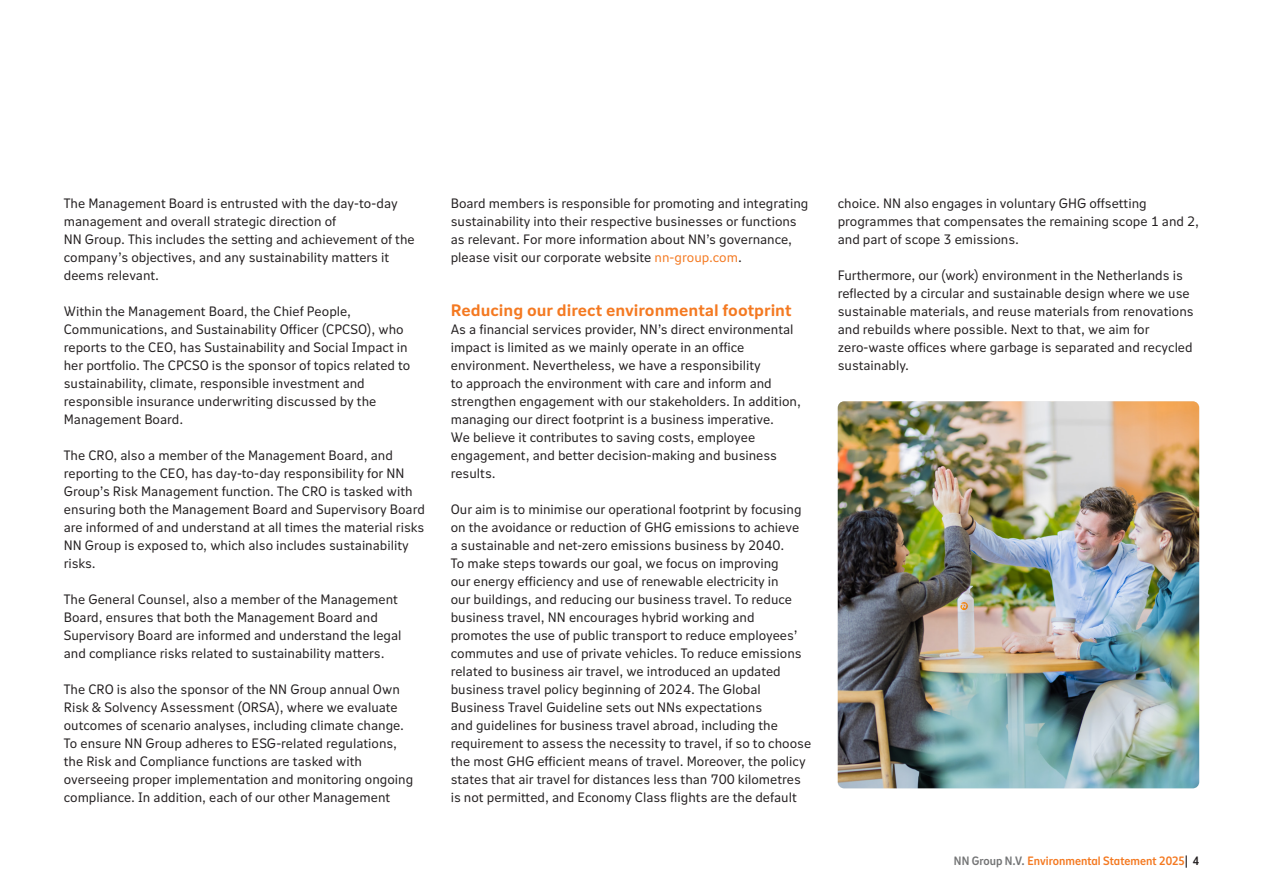
<style>
.page{position:relative;width:1263px;height:893px;background:#fff}
.page>*{position:absolute;margin:0;border:0;box-sizing:border-box;transform-origin:0 0}
.NN_A4_Introduction_14pt{font:700 16.5px "NN Nitti Grotesk Text";color:#f47921}
.NN_A4_Bodytext_10pt{font:13.5px/18px "NN Nitti Grotesk Text";color:#231f20}
.t1{font:12px "NN Nitti Grotesk Heading";color:#f47921}
.s1{color:#f47921}
.s2{color:#737475}
.s3{color:#231f20}
</style>
<div class="page">
<img style="left:838px;top:401px;width:361px;height:387px">
<p class="NN_A4_Bodytext_10pt" style="left:64px;top:193px;width:352px">The Management Board is entrusted with the day-to-day management and overall strategic direction of<br>NN Group. This includes the setting and achievement of the company’s objectives, and any sustainability matters it deems relevant.</p>
<p class="NN_A4_Bodytext_10pt" style="left:64px;top:301px;width:348px">Within the Management Board, the Chief People, Communications, and Sustainability Officer (CPCSO), who reports to the CEO, has Sustainability and Social Impact in her portfolio. The CPCSO is the sponsor of topics related to sustainability, climate, responsible investment and responsible insurance underwriting discussed by the Management Board.</p>
<p class="NN_A4_Bodytext_10pt" style="left:64px;top:445px;width:363px">The CRO, also a member of the Management Board, and reporting to the CEO, has day-to-day responsibility for NN Group’s Risk Management function. The CRO is tasked with ensuring both the Management Board and Supervisory Board are informed of and understand at all times the material risks NN Group is exposed to, which also includes sustainability risks.</p>
<p class="NN_A4_Bodytext_10pt" style="left:64px;top:589px;width:339px">The General Counsel, also a member of the Management Board, ensures that both the Management Board and Supervisory Board are informed and understand the legal and compliance risks related to sustainability matters.</p>
<p class="NN_A4_Bodytext_10pt" style="left:64px;top:679px;width:351px">The CRO is also the sponsor of the NN Group annual Own Risk &amp; Solvency Assessment (ORSA), where we evaluate outcomes of scenario analyses, including climate change.<br>To ensure NN Group adheres to ESG-related regulations, the Risk and Compliance functions are tasked with overseeing proper implementation and monitoring ongoing compliance. In addition, each of our other Management</p>
<p class="NN_A4_Bodytext_10pt" style="left:451px;top:193px;width:359px">Board members is responsible for promoting and integrating sustainability into their respective businesses or functions as relevant. For more information about NN’s governance, please visit our corporate website <span class="s1">nn-group.com</span>.</p>
<p class="NN_A4_Introduction_14pt" style="left:451px;top:298px;width:342px">Reducing our direct environmental footprint</p>
<p class="NN_A4_Bodytext_10pt" style="left:451px;top:319px;width:352px">As a financial services provider, NN’s direct environmental impact is limited as we mainly operate in an office environment. Nevertheless, we have a responsibility<br>to approach the environment with care and inform and strengthen engagement with our stakeholders. In addition, managing our direct footprint is a business imperative.<br>We believe it contributes to saving costs, employee engagement, and better decision-making and business results.</p>
<p class="NN_A4_Bodytext_10pt" style="left:451px;top:499px;width:362px">Our aim is to minimise our operational footprint by focusing on the avoidance or reduction of GHG emissions to achieve<br>a sustainable and net-zero emissions business by 2040.<br>To make steps towards our goal, we focus on improving<br>our energy efficiency and use of renewable electricity in<br>our buildings, and reducing our business travel. To reduce business travel, NN encourages hybrid working and promotes the use of public transport to reduce employees’ commutes and use of private vehicles. To reduce emissions related to business air travel, we introduced an updated business travel policy beginning of 2024. The Global Business Travel Guideline sets out NNs expectations<br>and guidelines for business travel abroad, including the requirement to assess the necessity to travel, if so to choose the most GHG efficient means of travel. Moreover, the policy states that air travel for distances less than 700 kilometres is not permitted, and Economy Class flights are the default</p>
<p class="NN_A4_Bodytext_10pt" style="left:838px;top:193px;width:363px">choice. NN also engages in voluntary GHG offsetting programmes that compensates the remaining scope 1 and 2, and part of scope 3 emissions.</p>
<p class="NN_A4_Bodytext_10pt" style="left:838px;top:265px;width:357px">Furthermore, our (work) environment in the Netherlands is reflected by a circular and sustainable design where we use sustainable materials, and reuse materials from renovations and rebuilds where possible. Next to that, we aim for zero-waste offices where garbage is separated and recycled sustainably.</p>
<p class="t1" style="left:954px;top:852px;width:247px"><span class="s2">NN Group N.V.</span> Environmental Statement 2025<span class="s3">| 4</span></p>
</div>
